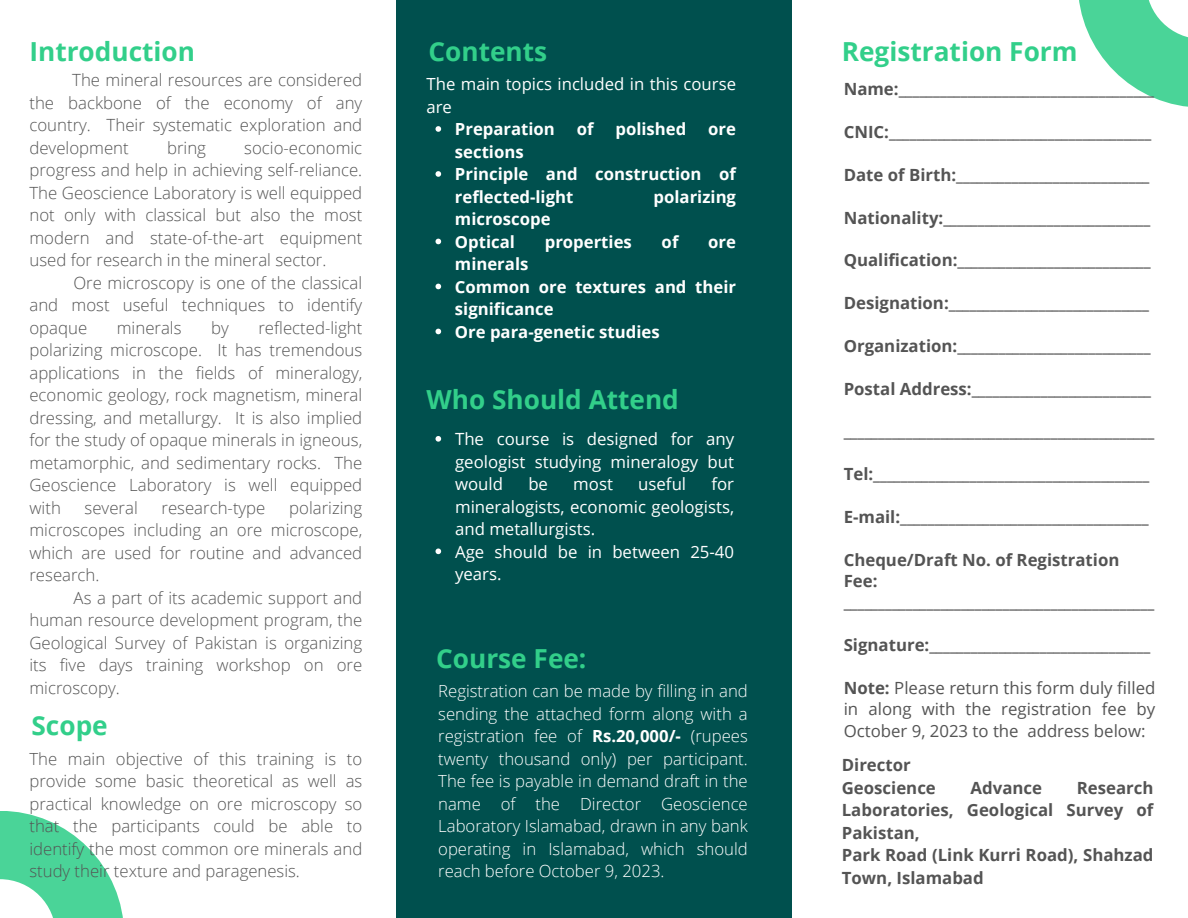
<style>
.page{position:relative;width:1188px;height:918px;background:#fff}
.page>*{position:absolute;margin:0;border:0;box-sizing:border-box;transform-origin:0 0}
.t1{font:700 26.25px "Open Sans";color:#32cf8a}
.t2{font:300 16.8px/22.5px "Open Sans";color:#545454;text-align:justify}
.t3{font:700 16.8px/22.5px "Open Sans";color:#545454}
.t4{font:16.8px/22.5px "Open Sans";color:#fff;text-align:justify}
.t5{font:16.8px/21.3px "Open Sans";color:#545454;text-align:justify}
.t6{font:300 16.65px/22.5px "Open Sans";color:#fff;text-align:justify}
.t7{font:300 16.65px/22.5px "Open Sans";color:#545454;text-align:justify}
.t8{font:700 16.65px/22.5px "Open Sans";color:#fff}
.t9{font:16.65px/22.5px "Open Sans";color:#fff}
.s1{font-weight:700}
</style>
<div class="page">
<svg style="left:0;top:811px;width:123px;height:107px;fill:#4ad498"></svg>
<div style="left:396px;top:0;width:396px;height:918px;background:#00504e"></div>
<svg style="left:1079px;top:0;width:109px;height:107px;fill:#4ad498"></svg>
<svg style="left:436px;top:126px;width:5px;height:6px"></svg>
<svg style="left:436px;top:171px;width:5px;height:6px"></svg>
<svg style="left:436px;top:239px;width:5px;height:5px"></svg>
<svg style="left:436px;top:284px;width:5px;height:5px"></svg>
<svg style="left:436px;top:329px;width:5px;height:5px"></svg>
<svg style="left:436px;top:436px;width:5px;height:6px"></svg>
<svg style="left:436px;top:549px;width:5px;height:5px"></svg>
<p class="t1" style="left:29px;top:33px;width:167px">Introduction</p>
<p class="t2" style="left:29px;top:68px;width:334px;text-indent:43px">The mineral resources are considered the backbone of the economy of any country. Their systematic exploration and development</p>
<p class="t2" style="left:167px;top:136px;width:40px">bring</p>
<p class="t2" style="left:29px;top:136px;width:334px;text-indent:215px">socio-economic progress and help in achieving self-reliance.<br>The Geoscience Laboratory is well equipped not only with classical but also the most modern and state-of-the-art equipment used for research in the mineral sector.</p>
<p class="t2" style="left:29px;top:271px;width:334px;text-indent:44px">Ore microscopy is one of the classical and most useful techniques to identify opaque</p>
<p class="t2" style="left:29px;top:316px;width:334px;text-indent:229px">reflected-light polarizing microscope. It has tremendous applications in the fields of mineralogy, economic geology, rock magnetism, mineral dressing, and metallurgy. It is also implied for the study of opaque minerals in igneous, metamorphic, and sedimentary rocks. The Geoscience Laboratory is well equipped with</p>
<p class="t2" style="left:117px;top:316px;width:66px">minerals</p>
<p class="t2" style="left:211px;top:316px;width:19px">by</p>
<p class="t2" style="left:29px;top:496px;width:334px;text-indent:260px">polarizing microscopes including an ore microscope, which are used for routine and advanced research.</p>
<p class="t2" style="left:29px;top:586px;width:334px;text-indent:44px">As a part of its academic support and human resource development program, the Geological Survey of Pakistan is organizing its five days training workshop on ore microscopy.</p>
<p class="t1" style="left:32px;top:707px;width:78px">Scope</p>
<p class="t7" style="left:29px;top:747px;width:334px">The main objective of this training is to provide some basic theoretical as well as practical knowledge on ore microscopy so that the participants could be able to identify the most common ore minerals and study their texture and paragenesis.</p>
<p class="t2" style="left:85px;top:496px;width:55px">several</p>
<p class="t2" style="left:162px;top:496px;width:106px">research-type</p>
<p class="t1" style="left:429px;top:33px;width:120px">Contents</p>
<p class="t9" style="left:427px;top:72px;width:311px">The main topics included in this course are</p>
<p class="t8" style="left:455px;top:117px;width:102px">Preparation</p>
<p class="t8" style="left:577px;top:117px;width:18px">of</p>
<p class="t8" style="left:616px;top:117px;width:72px">polished</p>
<p class="t8" style="left:708px;top:117px;width:29px">ore</p>
<p class="t8" style="left:455px;top:140px;width:70px">sections</p>
<p class="t8" style="left:455px;top:162px;width:283px">Principle and construction of reflected-light</p>
<p class="t8" style="left:654px;top:185px;width:84px">polarizing</p>
<p class="t8" style="left:455px;top:207px;width:97px">microscope</p>
<p class="t8" style="left:455px;top:230px;width:62px">Optical</p>
<p class="t8" style="left:545px;top:230px;width:89px">properties</p>
<p class="t8" style="left:662px;top:230px;width:18px">of</p>
<p class="t8" style="left:708px;top:230px;width:29px">ore</p>
<p class="t8" style="left:455px;top:252px;width:75px">minerals</p>
<p class="t8" style="left:455px;top:275px;width:283px">Common ore textures and their significance</p>
<p class="t8" style="left:455px;top:320px;width:206px">Ore para-genetic studies</p>
<p class="t1" style="left:427px;top:381px;width:254px">Who Should Attend</p>
<p class="t4" style="left:455px;top:427px;width:281px">The course is designed for any geologist studying mineralogy but would</p>
<p class="t4" style="left:455px;top:472px;width:281px;text-indent:256px">for mineralogists, economic geologists, and metallurgists.</p>
<p class="t4" style="left:455px;top:540px;width:281px">Age should be in between 25-40 years.</p>
<p class="t4" style="left:528px;top:472px;width:21px">be</p>
<p class="t4" style="left:573px;top:472px;width:41px">most</p>
<p class="t4" style="left:638px;top:472px;width:49px">useful</p>
<p class="t1" style="left:436px;top:640px;width:152px">Course Fee:</p>
<p class="t6" style="left:438px;top:679px;width:311px">Registration can be made by filling in and sending the attached form along with a registration fee of <span class="s1">Rs.20,000/-</span> (rupees twenty thousand only) per participant.<br>The fee is payable in demand draft in the name of the Director Geoscience Laboratory Islamabad, drawn in any bank operating in Islamabad, which should reach before October 9, 2023.</p>
<p class="t1" style="left:842px;top:33px;width:237px">Registration Form</p>
<p class="t3" style="left:844px;top:78px;width:312px">Name:_____________________________________</p>
<p class="t3" style="left:844px;top:120px;width:309px">CNIC:______________________________________</p>
<p class="t3" style="left:844px;top:163px;width:307px">Date of Birth:____________________________</p>
<p class="t3" style="left:844px;top:206px;width:308px">Nationality:______________________________</p>
<p class="t3" style="left:844px;top:249px;width:309px">Qualification:____________________________</p>
<p class="t3" style="left:844px;top:291px;width:307px">Designation:_____________________________</p>
<p class="t3" style="left:844px;top:334px;width:308px">Organization:____________________________</p>
<p class="t3" style="left:844px;top:377px;width:309px">Postal Address:__________________________</p>
<p class="t3" style="left:844px;top:420px;width:312px">_____________________________________________</p>
<p class="t3" style="left:844px;top:462px;width:307px">Tel:________________________________________</p>
<p class="t3" style="left:844px;top:505px;width:306px">E-mail:____________________________________</p>
<p class="t3" style="left:844px;top:549px;width:277px;line-height:21.3px">Cheque/Draft No. of Registration<br>Fee:</p>
<p class="t3" style="left:844px;top:591px;width:312px">_____________________________________________</p>
<p class="t3" style="left:844px;top:633px;width:308px">Signature:________________________________</p>
<p class="t5" style="left:844px;top:677px;width:313px"><span class="s1">Note:</span> Please return this form duly filled in along with the registration fee by October 9, 2023 to the address below:</p>
<p class="t3" style="left:842px;top:754px;width:71px">Director</p>
<p class="t3" style="left:842px;top:776px;width:96px">Geoscience</p>
<p class="t3" style="left:971px;top:776px;width:73px">Advance</p>
<p class="t3" style="left:842px;top:776px;width:313px;text-align:justify;text-indent:235px">Research Laboratories, Geological Survey of Pakistan,</p>
<p class="t3" style="left:842px;top:844px;width:313px">Park Road (Link Kurri Road), Shahzad<br>Town, Islamabad</p>
</div>
